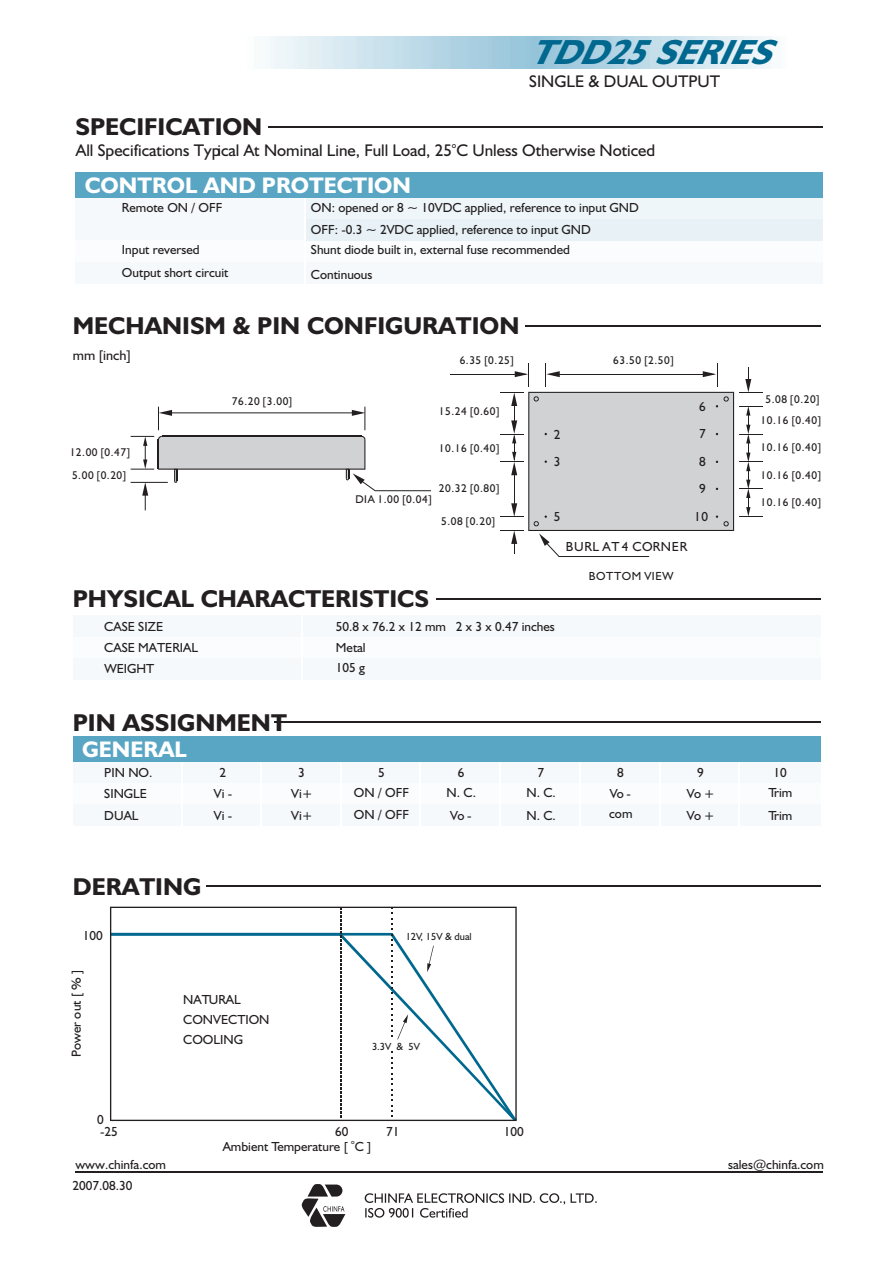
<style>
.page{position:relative;width:894px;height:1263px;background:#fff}
.page>*{position:absolute;margin:0;border:0;box-sizing:border-box;transform-origin:0 0}
.t1{font:italic 700 35.1px "Humanst 521 BT";color:#00688f}
.t2{font:700 24.45px "Humanst 521 BT";color:#231f20}
.t3{font:700 22.65px "Humanst 521 BT";color:#fff}
.t4{font:16.95px "Humanst 521 BT";color:#231f20}
.t5{font:14.1px "Humanst 521 BT";color:#231f20}
.t6{font:13.2px/27.6px "Humanst 521 BT";color:#231f20}
.t7{font:13.2px "Humanst 521 BT";letter-spacing:.05em;color:#231f20}
.t8{font:11.85px "Humanst 521 BT";letter-spacing:.05em;color:#231f20}
.t9{font:11.25px/20.4px "Humanst 521 BT";letter-spacing:.05em;color:#231f20;text-align:center}
.t10{font:10.35px "Humanst 521 BT";color:#231f20}
.t11{font:8.55px "Humanst 521 BT";color:#231f20}
.t12{font:6.6px "Humanst 521 BT";color:#231f20}
</style>
<div class="page">
<hr style="left:75px;top:1172px;width:748px;height:1px;background:#231f20">
<div style="left:73px;top:762px;width:748px;height:21px;background:#f5f9fb"></div>
<div style="left:73px;top:783px;width:748px;height:22px;background:#fafcfd"></div>
<div style="left:73px;top:805px;width:748px;height:21px;background:#f5f9fb"></div>
<hr style="left:525px;top:325px;width:296px;height:1px;background:#231f20">
<div style="left:73px;top:616px;width:748px;height:21px;background:#f5f9fb"></div>
<div style="left:73px;top:637px;width:748px;height:21px;background:#fafcfd"></div>
<div style="left:73px;top:658px;width:748px;height:22px;background:#f5f9fb"></div>
<hr style="left:302px;top:612px;width:1px;height:73px;background:#fff">
<hr style="left:436px;top:598px;width:385px;height:1px;background:#231f20">
<hr style="left:182px;top:758px;width:1px;height:75px;background:#fff">
<hr style="left:260px;top:758px;width:1px;height:74px;background:#fff">
<hr style="left:340px;top:758px;width:1px;height:74px;background:#fff">
<hr style="left:420px;top:758px;width:1px;height:75px;background:#fff">
<hr style="left:274px;top:722px;width:547px;height:1px;background:#231f20">
<hr style="left:206px;top:886px;width:615px;height:1px;background:#231f20">
<hr style="left:499px;top:758px;width:2px;height:75px;background:#fff">
<div style="left:75px;top:198px;width:748px;height:21px;background:#f5f9fb"></div>
<div style="left:75px;top:219px;width:748px;height:21px;background:#f5f9fb"></div>
<div style="left:75px;top:240px;width:748px;height:22px;background:#fafcfd"></div>
<div style="left:75px;top:262px;width:748px;height:21px;background:#f5f9fb"></div>
<div style="left:305px;top:198px;width:518px;height:21px;background:#eff6f9"></div>
<div style="left:305px;top:219px;width:518px;height:21px;background:#e7f1f6"></div>
<hr style="left:304px;top:194px;width:2px;height:95px;background:#fff">
<div style="left:75px;top:172px;width:748px;height:26px;background:#59a5c4"></div>
<hr style="left:579px;top:758px;width:2px;height:75px;background:#fff">
<hr style="left:659px;top:758px;width:1px;height:75px;background:#fff">
<hr style="left:739px;top:758px;width:1px;height:75px;background:#fff">
<div style="left:73px;top:736px;width:748px;height:26px;background:#59a5c4"></div>
<svg style="left:110px;top:907px;width:407px;height:214px"></svg>
<hr style="left:450px;top:374px;width:75px;height:1px;background:#231f20">
<hr style="left:166px;top:412px;width:193px;height:1px;background:#231f20">
<svg style="left:158px;top:407px;width:14px;height:23px"></svg>
<svg style="left:352px;top:407px;width:14px;height:23px"></svg>
<svg style="left:131px;top:436px;width:300px;height:74px"></svg>
<svg style="left:301px;top:1184px;width:44px;height:43px"></svg>
<svg style="left:365px;top:1193px;width:232px;height:25px"></svg>
<hr style="left:269px;top:126px;width:554px;height:2px;background:#231f20">
<svg style="left:500px;top:364px;width:263px;height:193px"></svg>
<h2 class="t2" style="left:75px;top:117px;width:188px">SPECIFICATION</h2>
<h1 class="t1" style="left:529px;top:38px;width:258px">TDD25SERIES</h1>
<p class="t4" style="left:529px;top:74px;width:193px">SINGLE &amp; DUAL OUTPUT</p>
<p class="t11" style="left:452px;top:141px;width:6px">o</p>
<p class="t4" style="left:76px;top:143px;width:581px">All Specifications Typical At Nominal Line, Full Load, 25 C Unless Otherwise Noticed</p>
<h3 class="t3" style="left:85px;top:175px;width:328px">CONTROL AND PROTECTION</h3>
<p class="t6" style="left:122px;top:195px;width:102px">Remote ON / OFF</p>
<p class="t6" style="left:311px;top:198px;width:330px;line-height:21.9px">ON: opened or 8 ~ 10VDC applied, reference to input GND<br>OFF: -0.3 ~ 2VDC applied, reference to input GND</p>
<p class="t6" style="left:122px;top:237px;width:79px">Input reversed</p>
<p class="t6" style="left:311px;top:237px;width:261px">Shunt diode built in, external fuse recommended</p>
<p class="t6" style="left:122px;top:260px;width:108px">Output short circuit</p>
<p class="t6" style="left:311px;top:261px;width:63px">Continuous</p>
<h2 class="t2" style="left:73px;top:315px;width:448px">MECHANISM &amp; PIN CONFIGURATION</h2>
<p class="t5" style="left:73px;top:350px;width:60px">mm [inch]</p>
<p class="t9" style="left:460px;top:351px;width:56px">6.35 [0.25]</p>
<p class="t9" style="left:613px;top:351px;width:62px">63.50 [2.50]</p>
<p class="t9" style="left:70px;top:443px;width:62px">12.00 [0.47]</p>
<p class="t9" style="left:72px;top:466px;width:56px">5.00 [0.20]</p>
<p class="t9" style="left:232px;top:392px;width:62px">76.20 [3.00]</p>
<p class="t9" style="left:355px;top:489px;width:78px">DIA 1.00 [0.04]</p>
<p class="t9" style="left:439px;top:402px;width:62px">15.24 [0.60]</p>
<p class="t9" style="left:439px;top:439px;width:62px">10.16 [0.40]</p>
<p class="t9" style="left:439px;top:479px;width:62px">20.32 [0.80]</p>
<p class="t9" style="left:441px;top:512px;width:56px">5.08 [0.20]</p>
<p class="t6" style="left:554px;top:421px;width:8px">2</p>
<p class="t6" style="left:554px;top:449px;width:8px">3</p>
<p class="t6" style="left:554px;top:504px;width:8px">5</p>
<p class="t7" style="left:566px;top:541px;width:123px">BURL AT 4 CORNER</p>
<p class="t8" style="left:589px;top:571px;width:86px">BOTTOM VIEW</p>
<h2 class="t2" style="left:73px;top:589px;width:358px">PHYSICAL CHARACTERISTICS</h2>
<p class="t6" style="left:104px;top:617px;width:95px;line-height:21.3px">CASE SIZE<br>CASE MATERIAL<br>WEIGHT</p>
<p class="t6" style="left:336px;top:617px;width:220px;line-height:21.3px">50.8 x 76.2 x 12 mm 2 x 3 x 0.47 inches<br>Metal</p>
<p class="t6" style="left:336px;top:655px;width:31px">105 g</p>
<p class="t6" style="left:694px;top:394px;width:15px;text-align:center">6<br>7<br>8<br>9<br>10</p>
<p class="t9" style="left:761px;top:390px;width:62px">5.08 [0.20]<br>10.16 [0.40]</p>
<p class="t9" style="left:761px;top:438px;width:62px">10.16 [0.40]</p>
<p class="t9" style="left:761px;top:465px;width:62px">10.16 [0.40]</p>
<p class="t9" style="left:761px;top:493px;width:62px">10.16 [0.40]</p>
<h2 class="t2" style="left:73px;top:712px;width:216px">PIN ASSIGNMENT</h2>
<p class="t6" style="left:104px;top:763px;width:50px;line-height:21.5px">PIN NO.<br>SINGLE</p>
<h3 class="t3" style="left:82px;top:740px;width:106px">GENERAL</h3>
<p class="t6" style="left:617px;top:760px;width:8px">8</p>
<p class="t6" style="left:697px;top:760px;width:8px">9</p>
<p class="t6" style="left:774px;top:760px;width:15px">10</p>
<p class="t6" style="left:220px;top:760px;width:8px">2</p>
<p class="t6" style="left:298px;top:760px;width:8px">3</p>
<p class="t6" style="left:378px;top:760px;width:8px">5</p>
<p class="t6" style="left:458px;top:760px;width:8px">6</p>
<p class="t6" style="left:537px;top:760px;width:8px">7</p>
<p class="t6" style="left:214px;top:781px;width:20px">Vi -</p>
<p class="t6" style="left:291px;top:781px;width:23px">Vi+</p>
<p class="t6" style="left:447px;top:780px;width:31px">N. C.</p>
<p class="t6" style="left:354px;top:782px;width:57px;line-height:22.4px">ON / OFF<br>ON / OFF</p>
<p class="t6" style="left:526px;top:782px;width:31px;line-height:22.8px">N. C.<br>N. C.</p>
<p class="t6" style="left:610px;top:781px;width:23px">Vo -</p>
<p class="t6" style="left:768px;top:782px;width:25px;line-height:22.8px">Trim<br>Trim</p>
<p class="t6" style="left:687px;top:781px;width:29px">Vo +</p>
<p class="t6" style="left:104px;top:802px;width:36px">DUAL</p>
<p class="t6" style="left:214px;top:802px;width:20px">Vi -</p>
<p class="t6" style="left:291px;top:802px;width:23px">Vi+</p>
<p class="t6" style="left:687px;top:802px;width:29px">Vo +</p>
<p class="t6" style="left:450px;top:802px;width:23px">Vo -</p>
<p class="t6" style="left:609px;top:801px;width:25px">com</p>
<h2 class="t2" style="left:73px;top:876px;width:130px">DERATING</h2>
<p class="t6" style="left:83px;top:923px;width:21px">100</p>
<p class="t6" style="left:64px;top:1057px;width:89px;rotate:-90deg">Power out [ % ]</p>
<p class="t6" style="left:97px;top:1106px;width:8px">0</p>
<p class="t6" style="left:183px;top:990px;width:88px;line-height:20px">NATURAL<br>CONVECTION<br>COOLING</p>
<p class="t10" style="left:406px;top:932px;width:67px">12V, 15V &amp; dual</p>
<p class="t10" style="left:372px;top:1042px;width:49px">3.3V &amp; 5V</p>
<p class="t6" style="left:100px;top:1119px;width:19px">-25</p>
<p class="t6" style="left:335px;top:1119px;width:15px">60</p>
<p class="t6" style="left:504px;top:1119px;width:21px">100</p>
<p class="t6" style="left:386px;top:1119px;width:15px">71</p>
<p class="t6" style="left:73px;top:1156px;width:95px;line-height:20.5px">www.chinfa.com<br>2007.08.30</p>
<p class="t12" style="left:351px;top:1139px;width:5px">o</p>
<p class="t6" style="left:223px;top:1133px;width:150px">Ambient Temperature [ C ]</p>
<p class="t6" style="left:728px;top:1152px;width:97px">sales@chinfa.com</p>
</div>
